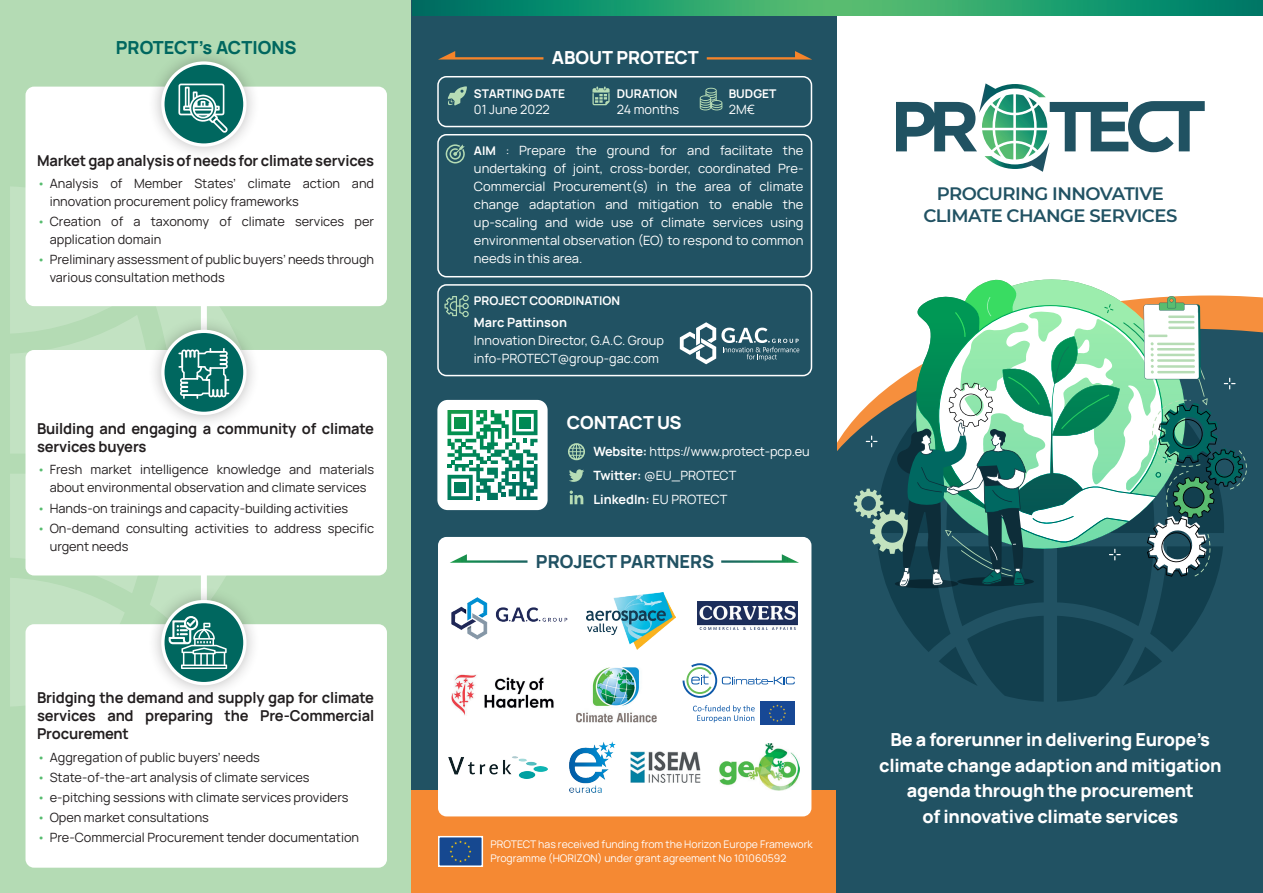
<style>
.page{position:relative;width:1263px;height:893px;background:#fff}
.page>*{position:absolute;margin:0;border:0;box-sizing:border-box;transform-origin:0 0}
.t1{font:800 18px/25.5px "Manrope";letter-spacing:-.015em;color:#fff;text-align:center}
.t2{font:600 18px/21.6px "Montserrat";letter-spacing:-.03em;color:#215263;text-align:center}
.t3{font:800 18px "Manrope";color:#00675f}
.t4{font:800 18px "Manrope";color:#215263}
.t5{font:700 15px/18px "Manrope";letter-spacing:-.01em;color:#231f20;text-align:justify}
.t6{font:12.75px/18px "Manrope";color:#231f20}
.t7{font:12.75px/18px "Manrope";color:#fff}
.t8{font:700 12.75px "Manrope";color:#fff}
.t9{font:700 12px "Manrope";color:#fff}
.t10{font:10.5px/13.5px "Manrope";color:#fff}
.s1{color:#57bc6f}
.s2{font-weight:700;font-size:12px}
.s3{font-size:12px}
.s4{font-weight:700}
</style>
<div class="page">
<div style="left:0;top:0;width:412px;height:893px;background:#b4dbb4"></div>
<div style="left:412px;top:0;width:425px;height:893px;background:#215263"></div>
<div style="left:412px;top:791px;width:424px;height:102px;background:#f58933"></div>
<div style="left:836px;top:453px;width:427px;height:440px;background:#215263"></div>
<svg style="left:798px;top:329px;width:465px;height:431px"></svg>
<div style="left:438px;top:537px;width:373px;height:279px;background:#fff;border-radius:9px"></div>
<svg style="left:896px;top:83px;width:309px;height:89px"></svg>
<img style="left:451px;top:597px;width:116px;height:42px">
<div style="left:437px;top:400px;width:111px;height:110px;background:#fff;border-radius:10px"></div>
<img style="left:586px;top:592px;width:89px;height:57px">
<img style="left:697px;top:602px;width:100px;height:28px">
<img style="left:451px;top:675px;width:103px;height:40px">
<img style="left:576px;top:667px;width:81px;height:56px">
<img style="left:449px;top:756px;width:99px;height:22px">
<img style="left:569px;top:742px;width:47px;height:51px">
<img style="left:631px;top:751px;width:70px;height:32px">
<img style="left:719px;top:744px;width:80px;height:47px">
<svg style="left:438px;top:835px;width:46px;height:32px"></svg>
<svg style="left:854px;top:279px;width:393px;height:423px"></svg>
<svg style="left:836px;top:0;width:427px;height:15px;background:#249e6d"></svg>
<svg style="left:412px;top:0;width:424px;height:15px;background:#20986c"></svg>
<div style="left:437px;top:76px;width:375px;height:51px;border:2px solid #fff;border-radius:9px"></div>
<div style="left:437px;top:134px;width:375px;height:143px;border:2px solid #fff;border-radius:9px"></div>
<svg style="left:448px;top:86px;width:19px;height:20px"></svg>
<svg style="left:592px;top:87px;width:18px;height:18px"></svg>
<svg style="left:700px;top:88px;width:22px;height:22px"></svg>
<svg style="left:446px;top:144px;width:19px;height:19px"></svg>
<div style="left:437px;top:284px;width:375px;height:92px;border:2px solid #fff;border-radius:9px"></div>
<svg style="left:680px;top:322px;width:119px;height:42px"></svg>
<svg style="left:444px;top:295px;width:25px;height:22px"></svg>
<svg style="left:438px;top:51px;width:105px;height:9px"></svg>
<svg style="left:450px;top:554px;width:78px;height:9px"></svg>
<svg style="left:721px;top:554px;width:78px;height:9px"></svg>
<svg style="left:707px;top:51px;width:105px;height:9px"></svg>
<div style="left:26px;top:87px;width:361px;height:219px;background:#fff;border-radius:9px"></div>
<div style="left:26px;top:624px;width:361px;height:244px;background:#fff;border-radius:9px"></div>
<svg style="left:447px;top:410px;width:90px;height:90px"></svg>
<div style="left:147px;top:48px;width:113px;height:112px;background:#231f20;opacity:.3"></div>
<svg style="left:163px;top:63px;width:82px;height:82px;background:#1d7871"></svg>
<div style="left:161px;top:61px;width:86px;height:86px;border:3px solid #fff;border-radius:50%"></div>
<svg style="left:178px;top:84px;width:50px;height:49px"></svg>
<div style="left:26px;top:350px;width:361px;height:225px;background:#fff;border-radius:9px"></div>
<svg style="left:10px;top:186px;width:251px;height:268px"></svg>
<svg style="left:10px;top:474px;width:249px;height:233px"></svg>
<svg style="left:568px;top:443px;width:17px;height:17px"></svg>
<svg style="left:569px;top:469px;width:15px;height:13px"></svg>
<svg style="left:570px;top:491px;width:13px;height:13px"></svg>
<svg style="left:682px;top:663px;width:113px;height:35px"></svg>
<div style="left:760px;top:702px;width:35px;height:23px;background:#174895"></div>
<svg style="left:769px;top:704px;width:17px;height:18px"></svg>
<svg style="left:693px;top:705px;width:62px;height:17px"></svg>
<h1 class="t3" style="left:116px;top:34px;width:182px">PROTECT’s ACTIONS</h1>
<p class="t5" style="left:37px;top:151px;width:339px">Market gap analysis of needs for climate services</p>
<p class="t6" style="left:50px;top:174px;width:326px;text-indent:-13px"><span class="s1">•</span> Analysis of Member States’ climate action and innovation procurement policy frameworks</p>
<p class="t6" style="left:50px;top:212px;width:326px;text-indent:-13px"><span class="s1">•</span> Creation of a taxonomy of climate services per application domain</p>
<p class="t6" style="left:50px;top:250px;width:326px;text-indent:-13px"><span class="s1">•</span> Preliminary assessment of public buyers’ needs through various consultation methods</p>
<p class="t5" style="left:37px;top:419px;width:339px">Building and engaging a community of climate services buyers</p>
<p class="t6" style="left:37px;top:460px;width:339px;text-align:center"><span class="s1">•</span> Fresh market intelligence knowledge and materials about environmental observation and climate services</p>
<p class="t6" style="left:37px;top:498px;width:313px"><span class="s1">•</span> Hands-on trainings and capacity-building activities</p>
<p class="t6" style="left:50px;top:518px;width:326px;text-indent:-13px"><span class="s1">•</span> On-demand consulting activities to address specific urgent needs</p>
<p class="t5" style="left:37px;top:688px;width:339px">Bridging the demand and supply gap for climate services and preparing the Pre-Commercial Procurement</p>
<p class="t6" style="left:37px;top:748px;width:224px"><span class="s1">•</span> Aggregation of public buyers’ needs</p>
<p class="t6" style="left:37px;top:768px;width:274px"><span class="s1">•</span> State-of-the-art analysis of climate services</p>
<p class="t6" style="left:37px;top:788px;width:313px"><span class="s1">•</span> e-pitching sessions with climate services providers</p>
<p class="t6" style="left:37px;top:808px;width:173px"><span class="s1">•</span> Open market consultations</p>
<p class="t6" style="left:37px;top:828px;width:324px"><span class="s1">•</span> Pre-Commercial Procurement tender documentation</p>
<h1 class="t1" style="left:552px;top:44px;width:149px">ABOUT PROTECT</h1>
<p class="t9" style="left:729px;top:85px;width:49px">BUDGET</p>
<p class="t7" style="left:729px;top:100px;width:28px">2M€</p>
<p class="t7" style="left:474px;top:141px;width:331px;text-align:justify"><span class="s2">AIM</span> <span class="s3">:</span> Prepare the ground for and facilitate the undertaking of joint, cross-border, coordinated Pre-Commercial Procurement(s) in the area of climate change adaptation and mitigation to enable the up-scaling and wide use of climate services using environmental observation (EO) to respond to common needs in this area.</p>
<p class="t9" style="left:474px;top:292px;width:148px">PROJECT COORDINATION</p>
<p class="t8" style="left:474px;top:313px;width:94px">Marc Pattinson</p>
<p class="t7" style="left:474px;top:331px;width:191px">Innovation Director, G.A.C. Group info-PROTECT@group-gac.com</p>
<p class="t9" style="left:474px;top:85px;width:93px">STARTING DATE</p>
<p class="t7" style="left:474px;top:100px;width:77px">01 June 2022</p>
<p class="t9" style="left:617px;top:85px;width:62px">DURATION</p>
<p class="t7" style="left:617px;top:100px;width:64px">24 months</p>
<h1 class="t1" style="left:567px;top:408px;width:116px">CONTACT US</h1>
<p class="t7" style="left:593px;top:439px;width:218px;line-height:24px"><span class="s4">Website:</span> https://www.protect-pcp.eu<br><span class="s4">Twitter:</span> @EU_PROTECT<br><span class="s4">LinkedIn:</span> EU PROTECT</p>
<h1 class="t4" style="left:536px;top:549px;width:180px">PROJECT PARTNERS</h1>
<p class="t10" style="left:490px;top:837px;width:324px">PROTECT has received funding from the Horizon Europe Framework<br>Programme (HORIZON) under grant agreement No 101060592</p>
<h1 class="t2" style="left:923px;top:182px;width:255px">PROCURING INNOVATIVE<br>CLIMATE CHANGE SERVICES</h1>
<h1 class="t1" style="left:879px;top:726px;width:344px">Be a forerunner in delivering Europe’s climate change adaption and mitigation agenda through the procurement<br>of innovative climate services</h1>
</div>
